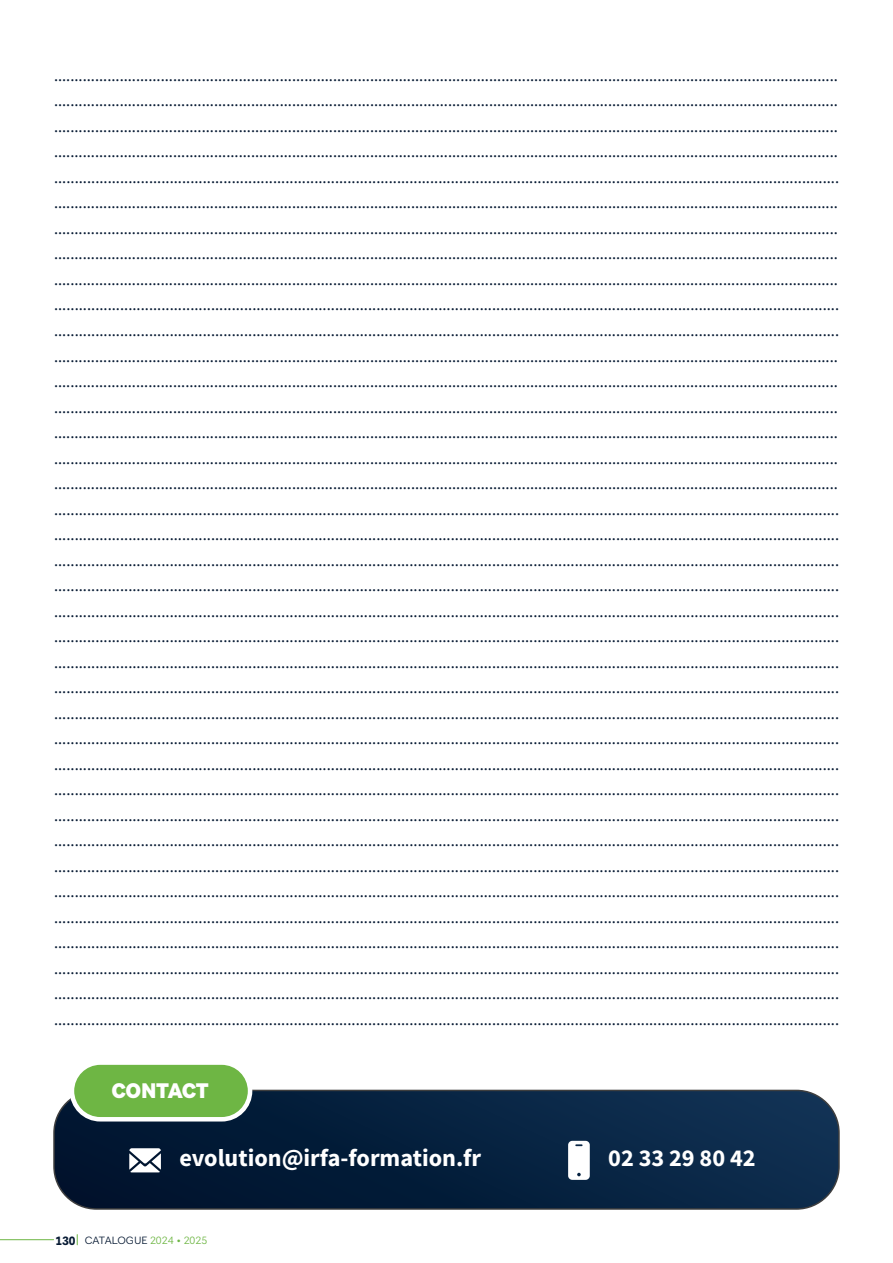
<style>
.page{position:relative;width:893px;height:1263px;background:#fff}
.page>*{position:absolute;margin:0;border:0;box-sizing:border-box;transform-origin:0 0}
.t1{font:700 24.3px "Source Sans Pro";color:#fff}
.t2{font:800 21px "NCT Torin";letter-spacing:-.025em;color:#fff;scale:.94 1}
.t3{font:18px/25.5px "Minion Pro";color:#071a33;text-align:justify}
.t4{font:300 10.5px "NCT Torin";letter-spacing:.01em;color:#071a33}
.s1{font-weight:700;font-size:12px}
.s2{color:#6eb644}
</style>
<div class="page">
<hr style="left:0;top:1239px;width:54px;height:1px;background:#6eb644">
<svg style="left:56px;top:1090px;width:781px;height:117px;background:#092441"></svg>
<div style="left:53px;top:1090px;width:787px;height:120px;border:2px solid #3e3e3e;border-radius:43px"></div>
<div style="left:72px;top:1062px;width:178px;height:57px;background:#6eb644;border-radius:28px"></div>
<div style="left:70px;top:1060px;width:182px;height:61px;border:4px solid #fff;border-radius:28px"></div>
<svg style="left:129px;top:1148px;width:32px;height:24px"></svg>
<svg style="left:568px;top:1141px;width:22px;height:39px"></svg>
<p class="t3" style="left:54px;top:62px;width:787px">............................................................................................................................................................................................... ............................................................................................................................................................................................... ............................................................................................................................................................................................... ............................................................................................................................................................................................... .............................................................................................................................................................................................. ............................................................................................................................................................................................... ............................................................................................................................................................................................... ............................................................................................................................................................................................... ............................................................................................................................................................................................... .............................................................................................................................................................................................. .............................................................................................................................................................................................. ............................................................................................................................................................................................... ............................................................................................................................................................................................... ............................................................................................................................................................................................... ............................................................................................................................................................................................... ............................................................................................................................................................................................... ............................................................................................................................................................................................... .............................................................................................................................................................................................. .............................................................................................................................................................................................. .............................................................................................................................................................................................. .............................................................................................................................................................................................. .............................................................................................................................................................................................. .............................................................................................................................................................................................. .............................................................................................................................................................................................. .............................................................................................................................................................................................. .............................................................................................................................................................................................. .............................................................................................................................................................................................. .............................................................................................................................................................................................. .............................................................................................................................................................................................. .............................................................................................................................................................................................. .............................................................................................................................................................................................. .............................................................................................................................................................................................. .............................................................................................................................................................................................. .............................................................................................................................................................................................. .............................................................................................................................................................................................. .............................................................................................................................................................................................. .............................................................................................................................................................................................. ..............................................................................................................................................................................................</p>
<p class="t2" style="left:111px;top:1075px;width:105px">CONTACT</p>
<p class="t1" style="left:179px;top:1142px;width:303px">evolution@irfa-formation.fr</p>
<p class="t1" style="left:608px;top:1142px;width:149px">02 33 29 80 42</p>
<p class="t4" style="left:55px;top:1233px;width:153px"><span class="s1">130</span> CATALOGUE <span class="s2">2024 • 2025</span></p>
</div>
